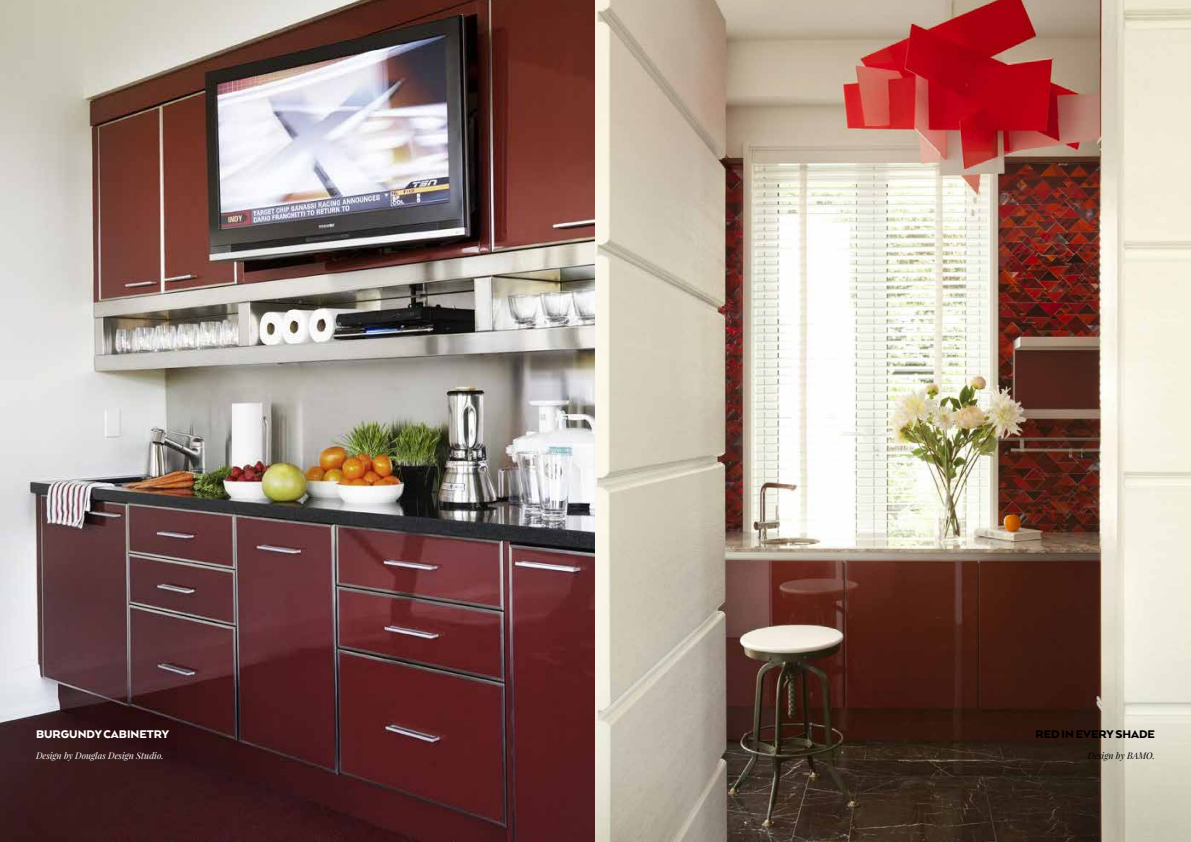
<style>
.page{position:relative;width:1191px;height:842px;background:#fff}
.page>*{position:absolute;margin:0;border:0;box-sizing:border-box;transform-origin:0 0}
.t1{font:900 12.8px "Arquitecta";color:#fff}
.t2{font:900 12.8px "Arquitecta";color:#000}
.t3{font:italic 9px "Playfair Display";color:#fff}
.t4{font:italic 9px "Playfair Display";color:#000}
</style>
<div class="page">
<img style="left:0;top:0;width:1191px;height:842px">
<h1 class="t1" style="left:36px;top:726px;width:134px">BURGUNDY CABINETRY</h1>
<h1 class="t2" style="left:1035px;top:726px;width:121px">RED IN EVERY SHADE</h1>
<p class="t3" style="left:36px;top:750px;width:129px">Design by Douglas Design Studio.</p>
<p class="t4" style="left:1087px;top:750px;width:69px">Design by BAMO.</p>
</div>
